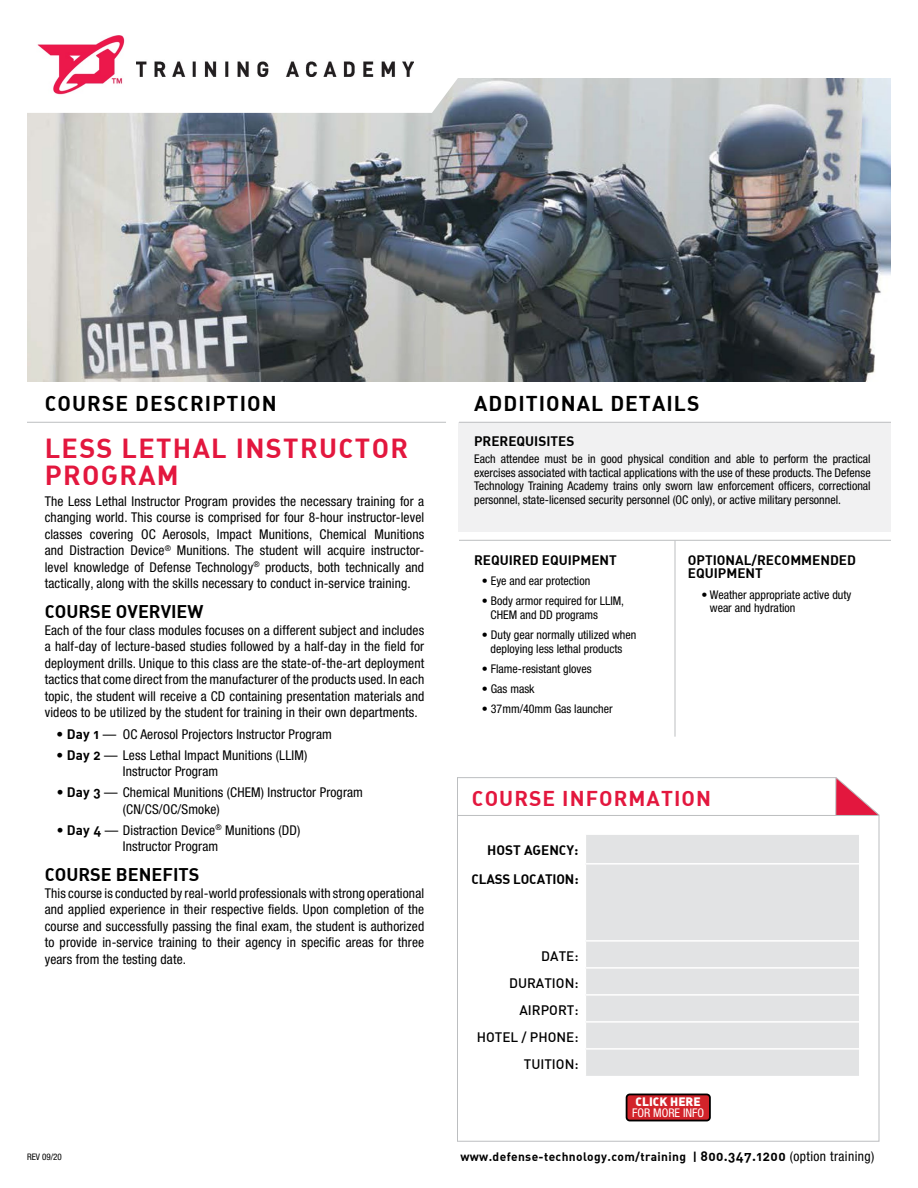
<style>
.page{position:relative;width:918px;height:1188px;background:#fff}
.page>*{position:absolute;margin:0;border:0;box-sizing:border-box;transform-origin:0 0}
.t1{font:27px/27px "DIN Bold Alternate";letter-spacing:.05em;color:#e3173e}
.t2{font:21px "DIN Bold Alternate";letter-spacing:.05em;color:#000}
.t3{font:21px "DIN Bold Alternate";letter-spacing:.05em;color:#e3173e}
.t4{font:18px "DIN Bold Alternate";color:#000}
.t5{font:condensed 13.5px/16.5px "Helvetica Neue LT Pro";letter-spacing:.01em;color:#000;text-align:justify}
.t6{font:13.5px/13.5px "DIN Bold Alternate";color:#000}
.t7{font:13.5px/27px "DIN Medium Alternate";color:#000;text-align:right}
.t8{font:condensed 12px/13.5px "Helvetica Neue LT Pro";color:#000}
.t9{font:12px "DIN Bold Alternate";letter-spacing:.03em;color:#000}
.t10{font:condensed 12px "Helvetica Neue LT Pro";color:#fff}
.t11{font:12px "DIN Black Alternate";color:#fff}
.t12{font:condensed 9px "Helvetica Neue LT Pro";color:#000}
.s1{font-family:"DIN Bold Alternate";font-stretch:normal}
.s2{font-size:13.5px}
.s3{font-family:"Helvetica Neue LT Pro";font-stretch:condensed;font-size:13.5px}
</style>
<div class="page">
<img style="left:27px;top:78px;width:864px;height:303px">
<div style="left:459px;top:423px;width:432px;height:109px;background:#f1f1f2"></div>
<hr style="left:459px;top:422px;width:432px;height:1px;background:#bcbec0">
<hr style="left:27px;top:422px;width:419px;height:1px;background:#bcbec0">
<hr style="left:459px;top:540px;width:432px;height:1px;background:#bcbec0">
<hr style="left:675px;top:541px;width:1px;height:196px;background:#bcbec0">
<svg style="left:27px;top:78px;width:432px;height:35px"></svg>
<svg style="left:457px;top:777px;width:423px;height:365px"></svg>
<hr style="left:458px;top:815px;width:421px;height:1px;background:#bcbec0">
<hr style="left:835px;top:778px;width:1px;height:37px;background:#bcbec0">
<div style="left:586px;top:835px;width:273px;height:241px;background:#e2e3e4"></div>
<svg style="left:585px;top:835px;width:1px;height:28px"></svg>
<hr style="left:464px;top:863px;width:121px;height:2px;background:#fff">
<hr style="left:585px;top:863px;width:274px;height:2px;background:#fff">
<hr style="left:585px;top:865px;width:1px;height:75px;background:#fff">
<hr style="left:464px;top:940px;width:121px;height:2px;background:#fff">
<hr style="left:585px;top:940px;width:274px;height:2px;background:#fff">
<hr style="left:464px;top:967px;width:121px;height:2px;background:#fff">
<hr style="left:585px;top:967px;width:274px;height:2px;background:#fff">
<hr style="left:464px;top:994px;width:121px;height:2px;background:#fff">
<hr style="left:585px;top:994px;width:274px;height:2px;background:#fff">
<hr style="left:464px;top:1021px;width:121px;height:2px;background:#fff">
<hr style="left:585px;top:1021px;width:274px;height:2px;background:#fff">
<hr style="left:464px;top:1048px;width:121px;height:2px;background:#fff">
<hr style="left:585px;top:1048px;width:274px;height:2px;background:#fff">
<svg style="left:585px;top:942px;width:1px;height:134px"></svg>
<img style="left:27px;top:35px;width:103px;height:63px">
<img style="left:137px;top:61px;width:277px;height:15px">
<div style="left:627px;top:1094px;width:83px;height:27px;background:#d2232a;border-radius:3px"></div>
<div style="left:626px;top:1094px;width:85px;height:27px;border:2px solid #000;border-radius:3px"></div>
<h2 class="t2" style="left:45px;top:390px;width:233px">COURSE DESCRIPTION</h2>
<h1 class="t1" style="left:45px;top:434px;width:365px">LESS LETHAL INSTRUCTOR<br>PROGRAM</h1>
<p class="t5" style="left:45px;top:493px;width:381px">The Less Lethal Instructor Program provides the necessary training for a changing world. This course is comprised for four 8-hour instructor-level classes covering OC Aerosols, Impact Munitions, Chemical Munitions and Distraction Device<sup>®</sup> Munitions. The student will acquire instructor&shy;level knowledge of Defense Technology<sup>®</sup> products, both technically and tactically, along with the skills necessary to conduct in-service training.</p>
<h3 class="t4" style="left:45px;top:600px;width:160px">COURSE OVERVIEW</h3>
<p class="t5" style="left:45px;top:622px;width:381px">Each of the four class modules focuses on a different subject and includes a half-day of lecture-based studies followed by a half-day in the field for deployment drills. Unique to this class are the state-of-the-art deployment tactics that come direct from the manufacturer of the products used. In each topic, the student will receive a CD containing presentation materials and videos to be utilized by the student for training in their own departments.</p>
<p class="t5" style="left:57px;top:725px;width:277px">• <span class="s1">Day 1</span> — OC Aerosol Projectors Instructor Program</p>
<p class="t5" style="left:123px;top:746px;width:186px;text-indent:-66px">• <span class="s1">Day 2</span> — Less Lethal Impact Munitions (LLIM)<br>Instructor Program</p>
<p class="t5" style="left:123px;top:784px;width:242px;text-indent:-66px">• <span class="s1">Day 3</span> — Chemical Munitions (CHEM) Instructor Program (CN/CS/OC/Smoke)</p>
<p class="t5" style="left:123px;top:822px;width:179px;text-indent:-66px">• <span class="s1">Day 4</span> — Distraction Device<sup>®</sup> Munitions (DD)<br>Instructor Program</p>
<h3 class="t4" style="left:45px;top:863px;width:156px">COURSE BENEFITS</h3>
<p class="t5" style="left:45px;top:885px;width:381px">This course is conducted by real-world professionals with strong operational and applied experience in their respective fields. Upon completion of the course and successfully passing the final exam, the student is authorized to provide in-service training to their agency in specific areas for three years from the testing date.</p>
<p class="t12" style="left:27px;top:1152px;width:36px">REV 09/20</p>
<h2 class="t2" style="left:474px;top:390px;width:227px">ADDITIONAL DETAILS</h2>
<p class="t6" style="left:474px;top:434px;width:102px">PREREQUISITES</p>
<p class="t8" style="left:474px;top:452px;width:398px;text-align:justify">Each attendee must be in good physical condition and able to perform the practical exercises associated with tactical applications with the use of these products. The Defense Technology Training Academy trains only sworn law enforcement officers, correctional personnel, state-licensed security personnel (OC only), or active military personnel.</p>
<p class="t6" style="left:474px;top:553px;width:144px">REQUIRED EQUIPMENT</p>
<p class="t8" style="left:482px;top:574px;width:110px">• Eye and ear protection</p>
<p class="t8" style="left:491px;top:594px;width:135px;text-indent:-9px">• Body armor required for LLIM,<br>CHEM and DD programs</p>
<p class="t8" style="left:482px;top:628px;width:156px;text-align:center">• Duty gear normally utilized when deploying less lethal products</p>
<p class="t8" style="left:482px;top:662px;width:111px">• Flame-resistant gloves</p>
<p class="t8" style="left:482px;top:682px;width:54px">• Gas mask</p>
<p class="t8" style="left:482px;top:702px;width:132px">• 37mm/40mm Gas launcher</p>
<p class="t6" style="left:688px;top:553px;width:170px">OPTIONAL/RECOMMENDED<br>EQUIPMENT</p>
<p class="t8" style="left:710px;top:588px;width:143px;text-indent:-8px">• Weather appropriate active duty wear and hydration</p>
<h2 class="t3" style="left:472px;top:785px;width:241px">COURSE INFORMATION</h2>
<p class="t6" style="left:471px;top:835px;width:109px;line-height:29px;text-align:right">HOST AGENCY:<br>CLASS LOCATION:</p>
<p class="t7" style="left:477px;top:942px;width:103px">DATE:<br>DURATION:<br>AIRPORT:<br>HOTEL / PHONE:<br>TUITION:</p>
<p class="t11" style="left:636px;top:1094px;width:67px">CLICK HERE</p>
<p class="t10" style="left:632px;top:1106px;width:74px">FOR MORE INFO</p>
<p class="t9" style="left:460px;top:1149px;width:416px">www.defense-technology.com/training | <span class="s2">800.347.1200</span> <span class="s3">(option training)</span></p>
</div>
